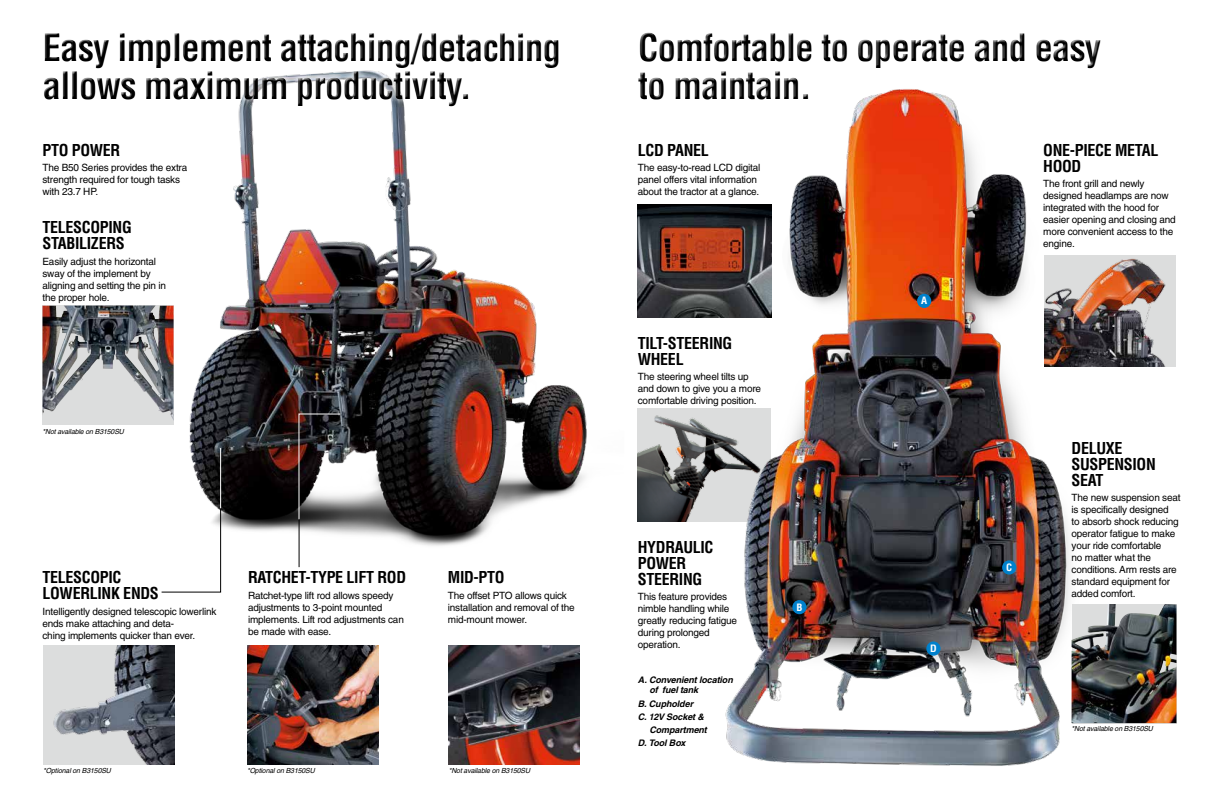
<style>
.page{position:relative;width:1219px;height:794px;background:#fff}
.page>*{position:absolute;margin:0;border:0;box-sizing:border-box;transform-origin:0 0}
.t1{font:700 condensed 37px/38px "Helvetica";letter-spacing:-.025em;color:#000}
.t2{font:700 condensed 16px/16px "Helvetica";letter-spacing:-.02em;color:#000}
.t3{font:10px/12px "Helvetica";letter-spacing:-.02em;color:#000}
.t4{font:700 condensed 9.9px "Helvetica";color:#fff;scale:1.1 1}
.t5{font:italic 700 9px/10px "Helvetica";letter-spacing:-.01em;color:#000}
.t6{font:italic 7px "Helvetica";letter-spacing:-.02em;color:#000}
</style>
<div class="page">
<img style="left:638px;top:408px;width:82px;height:114px">
<img style="left:720px;top:105px;width:363px;height:661px">
<img style="left:638px;top:204px;width:133px;height:113px">
<img style="left:1071px;top:604px;width:105px;height:119px">
<img style="left:1044px;top:255px;width:131px;height:111px">
<img style="left:189px;top:112px;width:398px;height:451px">
<img style="left:44px;top:645px;width:131px;height:119px">
<img style="left:248px;top:645px;width:131px;height:119px">
<img style="left:449px;top:645px;width:131px;height:119px">
<svg style="left:298px;top:413px;width:43px;height:107px"></svg>
<svg style="left:161px;top:506px;width:61px;height:87px"></svg>
<hr style="left:220px;top:448px;width:1px;height:60px;background:#fff">
<hr style="left:299px;top:519px;width:1px;height:48px;background:#000">
<div style="left:1002px;top:560px;width:14px;height:14px;background:#0081cc;border-radius:50%"></div>
<div style="left:926px;top:641px;width:14px;height:14px;background:#0081cc;border-radius:50%"></div>
<div style="left:917px;top:294px;width:14px;height:14px;background:#0081cc;border-radius:50%"></div>
<div style="left:792px;top:600px;width:14px;height:14px;background:#0081cc;border-radius:50%"></div>
<div style="left:43px;top:305px;width:131px;height:119px;background:#dcdddd"></div>
<img style="left:43px;top:305px;width:131px;height:116px">
<div style="left:636px;top:31px;width:468px;height:71px;background:#000;opacity:.75"></div>
<div style="left:42px;top:31px;width:519px;height:78px;background:#000;opacity:.75"></div>
<h1 class="t1" style="left:43px;top:28px;width:520px">Easy implement attaching/detaching allows maximum productivity.</h1>
<h2 class="t2" style="left:43px;top:142px;width:79px">PTO POWER</h2>
<p class="t3" style="left:43px;top:162px;width:146px">The B50 Series provides the extra strength required for tough tasks with 23.7 HP.</p>
<h2 class="t2" style="left:43px;top:219px;width:91px">TELESCOPING<br>STABILIZERS</h2>
<p class="t3" style="left:43px;top:255px;width:125px">Easily adjust the horizontal sway of the implement by aligning and setting the pin in the proper hole.</p>
<p class="t6" style="left:43px;top:427px;width:83px">*Not available on B3150SU</p>
<h2 class="t2" style="left:43px;top:569px;width:118px">TELESCOPIC<br>LOWERLINK ENDS</h2>
<p class="t3" style="left:43px;top:605px;width:175px">Intelligently designed telescopic lowerlink ends make attaching and deta-<br>ching implements quicker than ever.</p>
<h2 class="t2" style="left:248px;top:569px;width:160px">RATCHET-TYPE LIFT ROD</h2>
<p class="t3" style="left:248px;top:589px;width:157px">Ratchet-type lift rod allows speedy adjustments to 3-point mounted implements. Lift rod adjustments can be made with ease.</p>
<h2 class="t2" style="left:448px;top:569px;width:58px">MID-PTO</h2>
<p class="t3" style="left:448px;top:589px;width:128px">The offset PTO allows quick installation and removal of the mid-mount mower.</p>
<p class="t6" style="left:43px;top:766px;width:69px">*Optional on B3150SU</p>
<p class="t6" style="left:247px;top:766px;width:69px">*Optional on B3150SU</p>
<p class="t6" style="left:449px;top:766px;width:83px">*Not available on B3150SU</p>
<h1 class="t1" style="left:638px;top:28px;width:465px">Comfortable to operate and easy to maintain.</h1>
<h2 class="t2" style="left:638px;top:142px;width:73px">LCD PANEL</h2>
<p class="t3" style="left:638px;top:162px;width:124px">The easy-to-read LCD digital panel offers vital information about the tractor at a glance.</p>
<h2 class="t2" style="left:638px;top:335px;width:96px">TILT-STEERING<br>WHEEL</h2>
<p class="t3" style="left:638px;top:371px;width:125px">The steering wheel tilts up and down to give you a more comfortable driving position.</p>
<h2 class="t2" style="left:638px;top:539px;width:77px">HYDRAULIC<br>POWER<br>STEERING</h2>
<p class="t3" style="left:638px;top:591px;width:101px">This feature provides nimble handling while greatly reducing fatigue during prolonged operation.</p>
<p class="t5" style="left:649px;top:674px;width:85px;text-indent:-12px">A. Convenient location of fuel tank</p>
<p class="t5" style="left:638px;top:698px;width:57px">B. Cupholder</p>
<p class="t5" style="left:638px;top:711px;width:68px">C. 12V Socket &amp;</p>
<p class="t5" style="left:649px;top:724px;width:59px">Compartment</p>
<p class="t5" style="left:638px;top:737px;width:49px">D. Tool Box</p>
<p class="t4" style="left:796px;top:601px;width:7px">B</p>
<p class="t4" style="left:921px;top:295px;width:6px">a</p>
<p class="t4" style="left:930px;top:642px;width:8px">D</p>
<h2 class="t2" style="left:1043px;top:142px;width:117px">ONE-PIECE METAL<br>HOOD</h2>
<p class="t3" style="left:1043px;top:178px;width:134px">The front grill and newly designed headlamps are now integrated with the hood for easier opening and closing and more convenient access to the engine.</p>
<p class="t4" style="left:1006px;top:561px;width:7px">C</p>
<h2 class="t2" style="left:1071px;top:439px;width:86px">DELUXE<br>SUSPENSION<br>SEAT</h2>
<p class="t3" style="left:1071px;top:491px;width:110px">The new suspension seat is specifically designed<br>to absorb shock reducing operator fatigue to make your ride comfortable<br>no matter what the conditions. Arm rests are standard equipment for added comfort.</p>
<p class="t6" style="left:1071px;top:724px;width:83px">*Not available on B3150SU</p>
</div>
